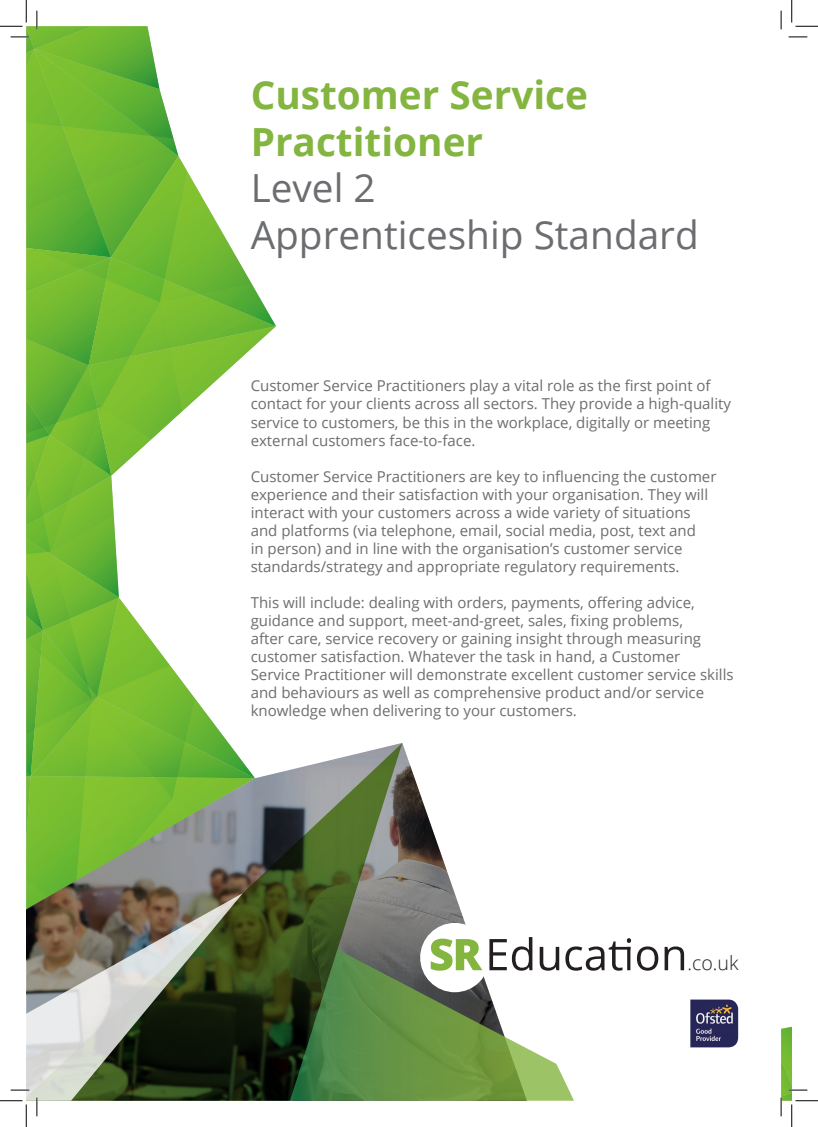
<style>
.page{position:relative;width:818px;height:1127px;background:#fff}
.page>*{position:absolute;margin:0;border:0;box-sizing:border-box;transform-origin:0 0}
.t1{font:38.75px "Open Sans";color:#6c6d70}
.t2{font:700 38.75px/46.5px "Open Sans";color:#84b540}
.t3{font:300 19.5px "Open Sans";color:#231f20}
.t4{font:15px/18px "Open Sans";color:#6c6d70}
</style>
<div class="page">
<img style="left:402px;top:743px;width:64px;height:206px">
<div style="left:420px;top:922px;width:69px;height:69px;background:#fff;border-radius:50%"></div>
<svg style="left:243px;top:743px;width:159px;height:357px;background:#5e6a4e"></svg>
<svg style="left:26px;top:911px;width:217px;height:189px;background:#717564"></svg>
<svg style="left:290px;top:949px;width:284px;height:151px"></svg>
<svg style="left:489px;top:937px;width:43px;height:33px"></svg>
<svg style="left:540px;top:946px;width:19px;height:24px"></svg>
<svg style="left:565px;top:938px;width:66px;height:32px"></svg>
<svg style="left:637px;top:946px;width:21px;height:24px"></svg>
<svg style="left:664px;top:946px;width:20px;height:24px"></svg>
<svg style="left:431px;top:938px;width:51px;height:32px"></svg>
<img style="left:690px;top:999px;width:48px;height:48px">
<svg style="left:788px;top:36px;width:19px;height:2px"></svg>
<svg style="left:11px;top:1088px;width:18px;height:2px"></svg>
<svg style="left:36px;top:1097px;width:2px;height:18px"></svg>
<svg style="left:780px;top:11px;width:2px;height:18px"></svg>
<svg style="left:0;top:0;width:276px;height:911px"></svg>
<svg style="left:0;top:1100px;width:27px;height:26px"></svg>
<svg style="left:791px;top:0;width:27px;height:27px"></svg>
<svg style="left:780px;top:1026px;width:38px;height:100px"></svg>
<p class="t2" style="left:251px;top:71px;width:339px">Customer Service<br>Practitioner</p>
<p class="t1" style="left:251px;top:161px;width:127px">Level 2</p>
<p class="t1" style="left:251px;top:208px;width:450px">Apprenticeship Standard</p>
<p class="t4" style="left:251px;top:376px;width:482px">Customer Service Practitioners play a vital role as the first point of contact for your clients across all sectors. They provide a high-quality service to customers, be this in the workplace, digitally or meeting external customers face-to-face.</p>
<p class="t4" style="left:251px;top:466px;width:467px">Customer Service Practitioners are key to influencing the customer experience and their satisfaction with your organisation. They will interact with your customers across a wide variety of situations and platforms (via telephone, email, social media, post, text and<br>in person) and in line with the organisation’s customer service standards/strategy and appropriate regulatory requirements.</p>
<p class="t4" style="left:251px;top:592px;width:484px">This will include: dealing with orders, payments, offering advice, guidance and support, meet-and-greet, sales, fixing problems,<br>after care, service recovery or gaining insight through measuring customer satisfaction. Whatever the task in hand, a Customer Service Practitioner will demonstrate excellent customer service skills and behaviours as well as comprehensive product and/or service knowledge when delivering to your customers.</p>
<p class="t3" style="left:687px;top:949px;width:53px">.co.uk</p>
</div>
